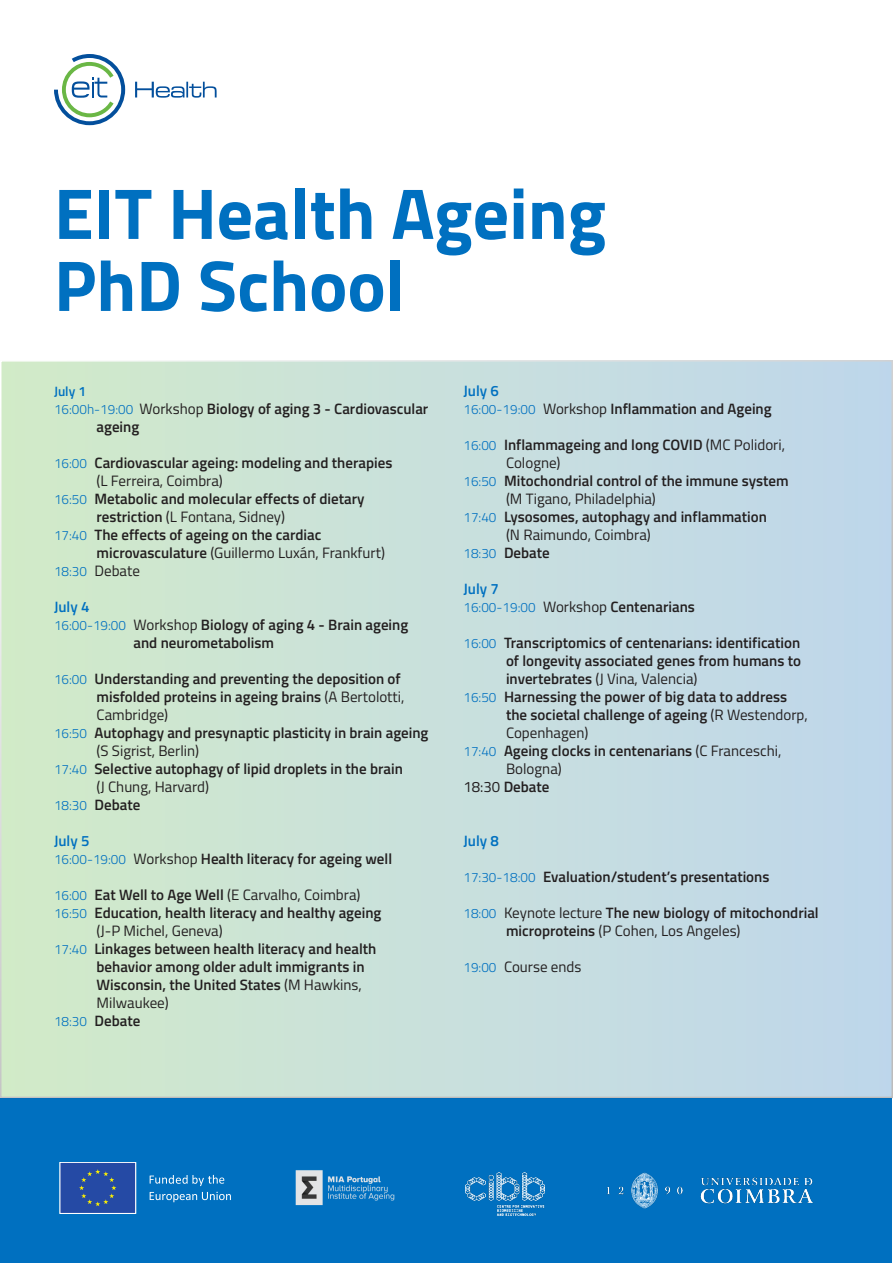
<style>
.page{position:relative;width:893px;height:1263px;background:#fff}
.page>*{position:absolute;margin:0;border:0;box-sizing:border-box;transform-origin:0 0}
.t1{font:700 72px "Titillium Web";color:#0070c0}
.t2{font:600 15px/18px "Titillium Web";color:#231f20}
.t3{font:15px "Titillium Web";color:#231f20}
.data{font:600 15px "Titillium Web";color:#0070c0}
.hora{font:600 13.5px "Titillium Web";color:#0070c0}
.s1{font-weight:300;font-size:13.5px;color:#0070c0}
.s2{font-weight:400}
.s3{font-weight:600}
</style>
<div class="page">
<div style="left:1px;top:1099px;width:891px;height:164px;background:#0070c0"></div>
<div style="left:1px;top:361px;width:891px;height:736px;background:linear-gradient(to right,#d2eaca,#bfd6ec)"></div>
<svg style="left:54px;top:54px;width:71px;height:71px"></svg>
<svg style="left:135px;top:82px;width:82px;height:16px"></svg>
<div style="left:60px;top:1162px;width:76px;height:51px;background:#254aa5"></div>
<div style="left:60px;top:1162px;width:76px;height:52px;border:1px solid #fff"></div>
<svg style="left:79px;top:1169px;width:37px;height:37px"></svg>
<svg style="left:150px;top:1192px;width:81px;height:10px"></svg>
<svg style="left:150px;top:1175px;width:74px;height:11px"></svg>
<img style="left:295px;top:1170px;width:100px;height:36px">
<img style="left:466px;top:1172px;width:79px;height:44px">
<img style="left:606px;top:1172px;width:208px;height:37px">
<p class="t1" style="left:54px;top:159px;width:554px">EIT Health Ageing</p>
<p class="t1" style="left:54px;top:231px;width:353px">PhD School</p>
<p class="hora" style="left:54px;top:381px;width:33px">July 1</p>
<p class="t2" style="left:97px;top:399px;width:333px;text-indent:-43px"><span class="s1">16:00h-19:00</span> <span class="s2">Workshop</span> Biology of aging 3 - Cardiovascular ageing</p>
<p class="t2" style="left:97px;top:453px;width:297px;text-indent:-43px"><span class="s1">16:00</span> Cardiovascular ageing: modeling and therapies <span class="s2">(L Ferreira, Coimbra)</span></p>
<p class="t2" style="left:97px;top:489px;width:269px;text-indent:-43px"><span class="s1">16:50</span> Metabolic and molecular effects of dietary restriction <span class="s2">(L Fontana, Sidney)</span></p>
<p class="t2" style="left:97px;top:525px;width:290px;text-indent:-43px"><span class="s1">17:40</span> The effects of ageing on the cardiac microvasculature <span class="s2">(Guillermo Luxán, Frankfurt)</span></p>
<p class="t3" style="left:54px;top:560px;width:87px"><span class="s1">18:30</span> Debate</p>
<p class="data" style="left:54px;top:595px;width:37px">July 4</p>
<p class="t2" style="left:133px;top:615px;width:276px;text-indent:-79px"><span class="s1">16:00-19:00</span> <span class="s2">Workshop</span> Biology of aging 4 - Brain ageing and neurometabolism</p>
<p class="t2" style="left:97px;top:669px;width:309px;text-indent:-43px"><span class="s1">16:00</span> Understanding and preventing the deposition of misfolded proteins in ageing brains <span class="s2">(A Bertolotti,<br>Cambridge)</span></p>
<p class="t2" style="left:97px;top:723px;width:333px;text-indent:-43px"><span class="s1">16:50</span> Autophagy and presynaptic plasticity in brain ageing <span class="s2">(S Sigrist, Berlin)</span></p>
<p class="t2" style="left:97px;top:759px;width:308px;text-indent:-43px"><span class="s1">17:40</span> Selective autophagy of lipid droplets in the brain <span class="s2">(J Chung, Harvard)</span></p>
<p class="t2" style="left:54px;top:795px;width:88px"><span class="s1">18:30</span> Debate</p>
<p class="data" style="left:54px;top:829px;width:37px">July 5</p>
<p class="t2" style="left:54px;top:849px;width:340px"><span class="s1">16:00-19:00</span> <span class="s2">Workshop</span> Health literacy for ageing well</p>
<p class="t3" style="left:54px;top:884px;width:308px"><span class="s1">16:00</span> <span class="s3">Eat Well to Age Well</span> (E Carvalho, Coimbra)</p>
<p class="t2" style="left:97px;top:903px;width:286px;text-indent:-43px"><span class="s1">16:50</span> Education, health literacy and healthy ageing <span class="s2">(J-P Michel, Geneva)</span></p>
<p class="t2" style="left:97px;top:939px;width:281px;text-indent:-43px"><span class="s1">17:40</span> Linkages between health literacy and health behavior among older adult immigrants in Wisconsin, the United States <span class="s2">(M Hawkins, Milwaukee)</span></p>
<p class="t2" style="left:54px;top:1011px;width:88px"><span class="s1">18:30</span> Debate</p>
<p class="data" style="left:463px;top:379px;width:37px">July 6</p>
<p class="t2" style="left:463px;top:399px;width:310px"><span class="s1">16:00-19:00</span> <span class="s2">Workshop</span> Inflammation and Ageing</p>
<p class="t2" style="left:506px;top:435px;width:281px;text-indent:-43px"><span class="s1">16:00</span> Inflammageing and long COVID <span class="s2">(MC Polidori,<br>Cologne)</span></p>
<p class="t2" style="left:506px;top:471px;width:284px;text-indent:-43px"><span class="s1">16:50</span> Mitochondrial control of the immune system <span class="s2">(M Tigano, Philadelphia)</span></p>
<p class="t2" style="left:506px;top:507px;width:262px;text-indent:-43px"><span class="s1">17:40</span> Lysosomes, autophagy and inflammation <span class="s2">(N Raimundo, Coimbra)</span></p>
<p class="t2" style="left:463px;top:543px;width:88px"><span class="s1">18:30</span> Debate</p>
<p class="data" style="left:463px;top:577px;width:37px">July 7</p>
<p class="t2" style="left:463px;top:597px;width:233px"><span class="s1">16:00-19:00</span> <span class="s2">Workshop</span> Centenarians</p>
<p class="t2" style="left:506px;top:633px;width:297px;text-align:justify;text-indent:-43px"><span class="s1">16:00</span> Transcriptomics of centenarians: identification of longevity associated genes from humans to invertebrates <span class="s2">(J Vina, Valencia)</span></p>
<p class="t2" style="left:506px;top:687px;width:303px;text-indent:-43px"><span class="s1">16:50</span> Harnessing the power of big data to address the societal challenge of ageing <span class="s2">(R Westendorp,<br>Copenhagen)</span></p>
<p class="t2" style="left:506px;top:741px;width:277px;text-indent:-43px"><span class="s1">17:40</span> Ageing clocks in centenarians <span class="s2">(C Franceschi,<br>Bologna)</span></p>
<p class="t2" style="left:463px;top:777px;width:88px"><span class="s2">18:30</span> Debate</p>
<p class="data" style="left:463px;top:829px;width:37px">July 8</p>
<p class="t2" style="left:463px;top:867px;width:307px"><span class="s1">17:30-18:00</span> Evaluation/student’s presentations</p>
<p class="t2" style="left:506px;top:903px;width:314px;text-indent:-43px"><span class="s1">18:00</span> <span class="s2">Keynote lecture</span> The new biology of mitochondrial microproteins <span class="s2">(P Cohen, Los Angeles)</span></p>
<p class="t3" style="left:463px;top:956px;width:119px"><span class="s1">19:00</span> Course ends</p>
</div>
